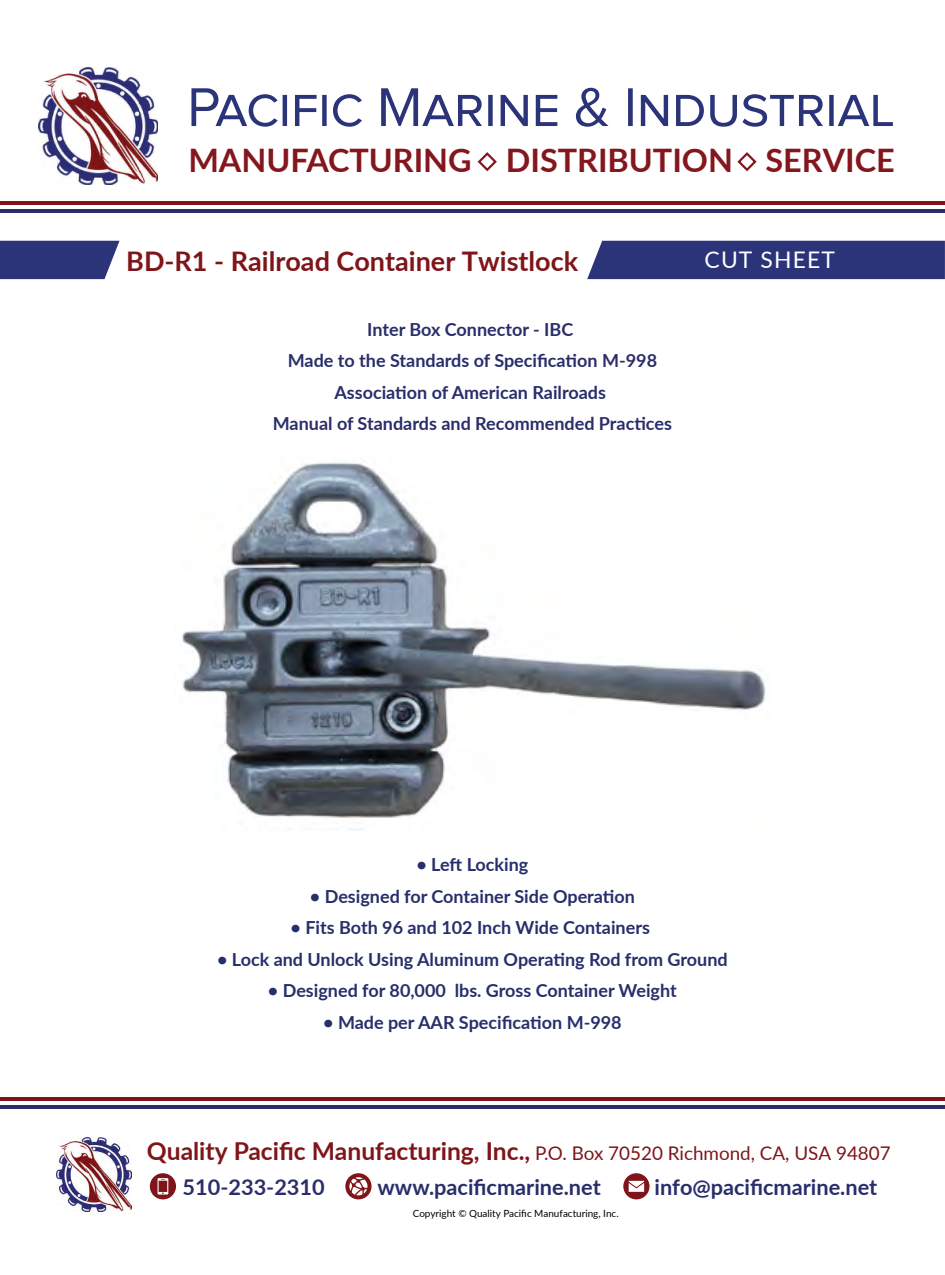
<style>
.page{position:relative;width:945px;height:1275px;background:#fff}
.page>*{position:absolute;margin:0;border:0;box-sizing:border-box;transform-origin:0 0}
.t1{font:700 32.4px "Lato";color:#84161d}
.t2{font:700 27px "Lato";color:#7f1519}
.t3{font:700 24.6px "Lato";color:#7f1519}
.t4{font:22.95px "Lato";letter-spacing:.05em;color:#fff}
.t5{font:700 21.75px "Lato";color:#292e6b}
.t6{font:700 18px "Lato";color:#272f6b}
.t7{font:700 18px/31.5px "Lato";color:#292e6b;text-align:center}
.t8{font:9.9px "Lato";color:#000}
.s1{font-weight:400;font-size:18.9px}
</style>
<div class="page">
<img style="left:182px;top:462px;width:584px;height:368px">
<svg style="left:623px;top:1173px;width:27px;height:26px"></svg>
<svg style="left:629px;top:1181px;width:15px;height:11px"></svg>
<svg style="left:345px;top:1173px;width:27px;height:26px"></svg>
<svg style="left:349px;top:1177px;width:18px;height:18px"></svg>
<svg style="left:150px;top:1173px;width:26px;height:26px"></svg>
<svg style="left:158px;top:1178px;width:10px;height:17px"></svg>
<img style="left:56px;top:1138px;width:75px;height:74px">
<hr style="left:0;top:1105px;width:945px;height:3px;background:#292e6b">
<hr style="left:0;top:1098px;width:945px;height:3px;background:#7f1519">
<div style="left:587px;top:241px;width:358px;height:38px;background:#2b3379"></div>
<svg style="left:0;top:241px;width:120px;height:38px;background:#394081"></svg>
<hr style="left:0;top:209px;width:945px;height:3px;background:#292e6b">
<hr style="left:0;top:201px;width:945px;height:4px;background:#7f1519">
<img style="left:38px;top:68px;width:119px;height:117px">
<svg style="left:191px;top:88px;width:702px;height:39px"></svg>
<svg style="left:477px;top:152px;width:20px;height:20px"></svg>
<svg style="left:737px;top:152px;width:20px;height:20px"></svg>
<h1 class="t1" style="left:188px;top:136px;width:708px">MANUFACTURING DISTRIBUTION SERVICE</h1>
<h2 class="t2" style="left:126px;top:241px;width:453px">BD-R1 - Railroad Container Twistlock</h2>
<p class="t4" style="left:705px;top:243px;width:132px">CUT SHEET</p>
<p class="t7" style="left:273px;top:313px;width:401px">Inter Box Connector - IBC<br>Made to the Standards of Specification M-998<br>Association of American Railroads<br>Manual of Standards and Recommended Practices</p>
<p class="t6" style="left:416px;top:851px;width:114px">• Left Locking</p>
<p class="t6" style="left:310px;top:883px;width:327px">• Designed for Container Side Operation</p>
<p class="t6" style="left:291px;top:914px;width:361px">• Fits Both 96 and 102 Inch Wide Containers</p>
<p class="t6" style="left:217px;top:946px;width:512px">• Lock and Unlock Using Aluminum Operating Rod from Ground</p>
<p class="t6" style="left:268px;top:977px;width:410px">• Designed for 80,000 lbs. Gross Container Weight</p>
<p class="t6" style="left:323px;top:1009px;width:300px">• Made per AAR Specification M-998</p>
<h3 class="t3" style="left:147px;top:1133px;width:745px">Quality Pacific Manufacturing, Inc., <span class="s1">P.O. Box 70520 Richmond, CA, USA 94807</span></h3>
<p class="t5" style="left:183px;top:1171px;width:144px">510-233-2310</p>
<p class="t5" style="left:378px;top:1171px;width:225px">www.pacificmarine.net</p>
<p class="t5" style="left:655px;top:1171px;width:224px">info@pacificmarine.net</p>
<p class="t8" style="left:413px;top:1206px;width:207px">Copyright © Quality Pacific Manufacturing, Inc.</p>
</div>
